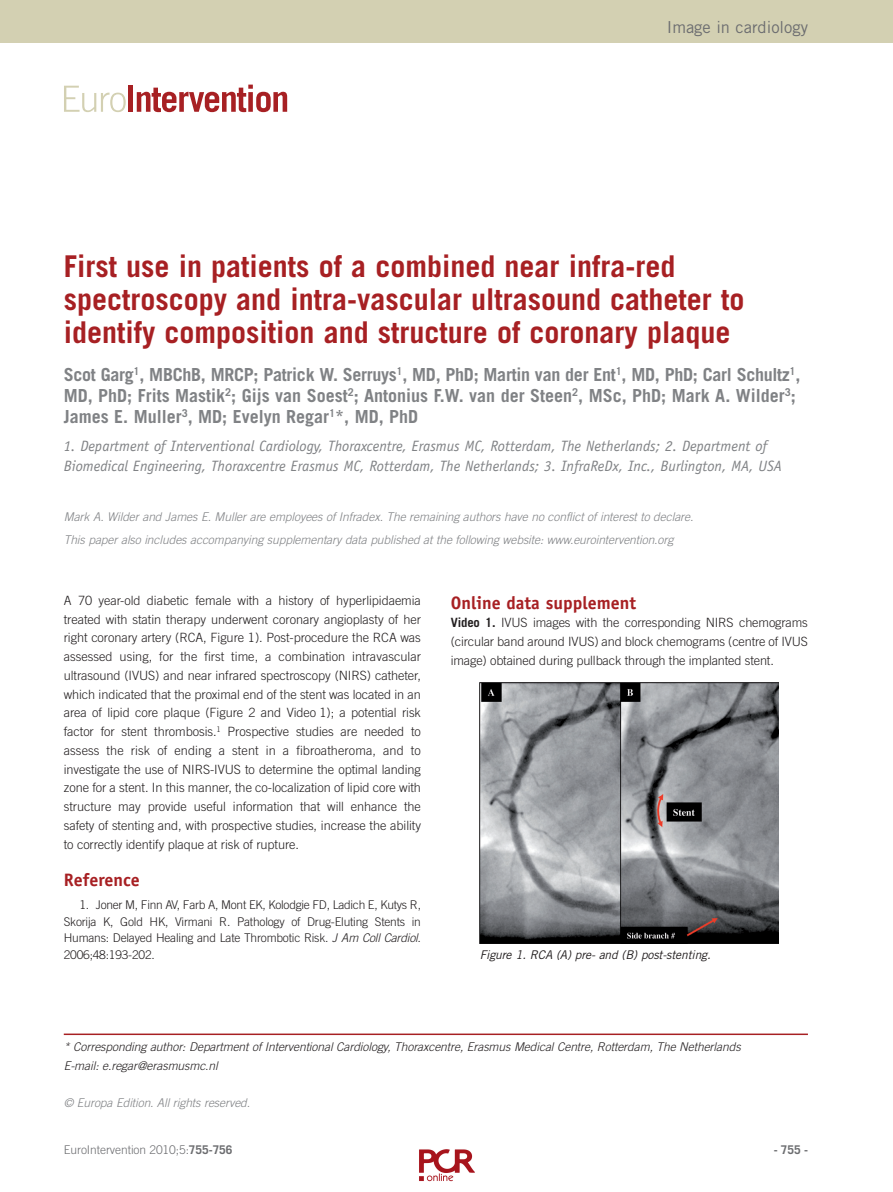
<style>
.page{position:relative;width:893px;height:1192px;background:#fff}
.page>*{position:absolute;margin:0;border:0;box-sizing:border-box;transform-origin:0 0}
.t1{font:700 30px/33px "Trade Gothic LT Std";color:#a72023}
.t2{font:700 18px/21px "Trade Gothic LT Std";color:#808285}
.t3{font:700 18px "Officina Sans Std";color:#a72023}
.t4{font:16.5px "Trade Gothic LT Std";color:#6c6d70}
.t5{font:italic 15px/19.5px "Officina Sans Std";color:#808285}
.t6{font:300 12.75px/18.8px "Trade Gothic LT Std";letter-spacing:-.01em;color:#231f20;text-align:justify}
.t7{font:italic 300 12px/22.5px "Trade Gothic LT Std";letter-spacing:-.005em;color:#808285}
.t8{font:300 12px/16.5px "Trade Gothic LT Std";letter-spacing:-.015em;color:#231f20;text-align:justify}
.t9{font:italic 300 12px/18.8px "Trade Gothic LT Std";letter-spacing:-.005em;color:#231f20}
.t10{font:italic 12px "Trade Gothic LT Std";letter-spacing:-.01em;color:#231f20}
.t11{font:300 12px "Trade Gothic LT Std";letter-spacing:-.005em;color:#6c6d70}
.t12{font:700 12px "Trade Gothic LT Std";color:#6c6d70}
.s1{font-style:italic}
.s2{font-weight:700}
</style>
<div class="page">
<div style="left:0;top:0;width:893px;height:43px;background:#d3d0b2"></div>
<svg style="left:64px;top:86px;width:62px;height:26px"></svg>
<div style="left:128px;top:86px;width:5px;height:26px;background:#a72023"></div>
<svg style="left:137px;top:85px;width:150px;height:27px"></svg>
<hr style="left:64px;top:1033px;width:744px;height:1px;background:#a72023">
<img style="left:480px;top:682px;width:299px;height:261px">
<img style="left:419px;top:1149px;width:56px;height:33px">
<p class="t4" style="left:667px;top:22px;width:143px">Image in cardiology</p>
<h1 class="t1" style="left:64px;top:253px;width:682px">First use in patients of a combined near infra-red spectroscopy and intra-vascular ultrasound catheter to identify composition and structure of coronary plaque</h1>
<p class="t2" style="left:64px;top:366px;width:738px">Scot Garg<sup>1</sup>, MBChB, MRCP; Patrick W. Serruys<sup>1</sup>, MD, PhD; Martin van der Ent<sup>1</sup>, MD, PhD; Carl Schultz<sup>1</sup>,<br>MD, PhD; Frits Mastik<sup>2</sup>; Gijs van Soest<sup>2</sup>; Antonius F.W. van der Steen<sup>2</sup>, MSc, PhD; Mark A. Wilder<sup>3</sup>;<br>James E. Muller<sup>3</sup>, MD; Evelyn Regar<sup>1</sup>*, MD, PhD</p>
<p class="t5" style="left:64px;top:437px;width:720px">1. Department of Interventional Cardiology, Thoraxcentre, Erasmus MC, Rotterdam, The Netherlands; 2. Department of<br>Biomedical Engineering, Thoraxcentre Erasmus MC, Rotterdam, The Netherlands; 3. InfraReDx, Inc., Burlington, MA, USA</p>
<p class="t7" style="left:64px;top:507px;width:631px">Mark A. Wilder and James E. Muller are employees of Infradex. The remaining authors have no conflict of interest to declare.<br>This paper also includes accompanying supplementary data published at the following website: www.eurointervention.org</p>
<p class="t6" style="left:64px;top:591px;width:359px">A 70 year-old diabetic female with a history of hyperlipidaemia treated with statin therapy underwent coronary angioplasty of her right coronary artery (RCA, Figure 1). Post-procedure the RCA was assessed using, for the first time, a combination intravascular ultrasound (IVUS) and near infrared spectroscopy (NIRS) catheter, which indicated that the proximal end of the stent was located in an area of lipid core plaque (Figure 2 and Video 1); a potential risk factor for stent thrombosis.<sup>1</sup> Prospective studies are needed to assess the risk of ending a stent in a fibroatheroma, and to investigate the use of NIRS-IVUS to determine the optimal landing zone for a stent. In this manner, the co-localization of lipid core with structure may provide useful information that will enhance the safety of stenting and, with prospective studies, increase the ability to correctly identify plaque at risk of rupture.</p>
<h2 class="t3" style="left:64px;top:869px;width:77px">Reference</h2>
<p class="t8" style="left:64px;top:897px;width:359px;text-indent:16px">1. Joner M, Finn AV, Farb A, Mont EK, Kolodgie FD, Ladich E, Kutys R, Skorija K, Gold HK, Virmani R. Pathology of Drug-Eluting Stents in Humans: Delayed Healing and Late Thrombotic Risk. <span class="s1">J Am Coll Cardiol.<br></span>2006;48:193-202.</p>
<h2 class="t3" style="left:451px;top:591px;width:187px">Online data supplement</h2>
<p class="t6" style="left:451px;top:614px;width:359px"><span class="s2">Video 1.</span> IVUS images with the corresponding NIRS chemograms (circular band around IVUS) and block chemograms (centre of IVUS image) obtained during pullback through the implanted stent.</p>
<p class="t10" style="left:480px;top:950px;width:233px">Figure 1. RCA (A) pre- and (B) post-stenting.</p>
<p class="t9" style="left:64px;top:1038px;width:678px">* Corresponding author: Department of Interventional Cardiology, Thoraxcentre, Erasmus Medical Centre, Rotterdam, The Netherlands<br>E-mail: e.regar@erasmusmc.nl</p>
<p class="t7" style="left:64px;top:1092px;width:188px">© Europa Edition. All rights reserved.</p>
<p class="t11" style="left:64px;top:1144px;width:170px">EuroIntervention 2010;5:<span class="s2">755-756</span></p>
<p class="t12" style="left:774px;top:1144px;width:36px">- 755 -</p>
</div>
